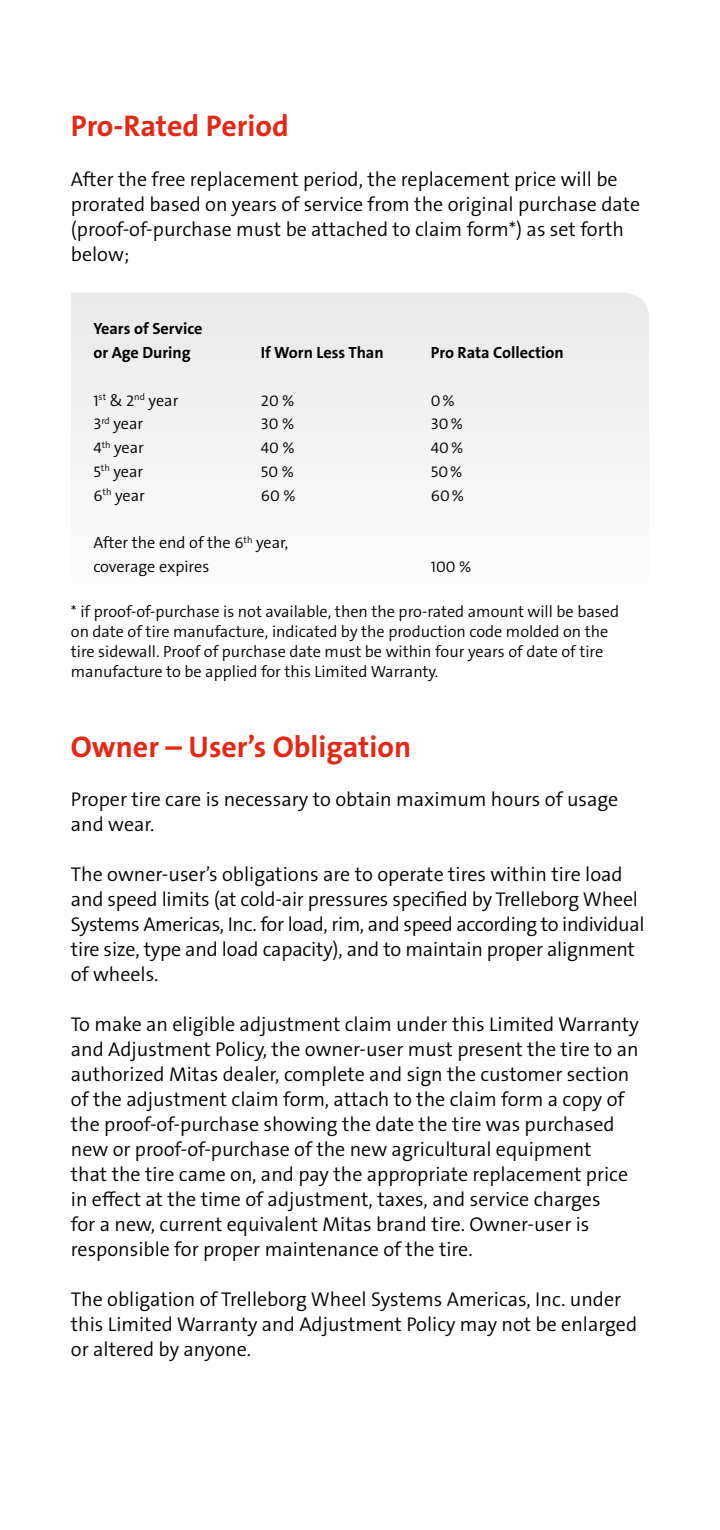
<style>
.page{position:relative;width:720px;height:1530px;background:#fff}
.page>*{position:absolute;margin:0;border:0;box-sizing:border-box;transform-origin:0 0}
.t1{font:30px "The Sans W7 Bld";color:#e52713}
.t2{font:20px/25px "The Sans W4 Se Lig";color:#000}
.t3{font:16.25px/20px "The Sans W4 Se Lig";color:#000}
.t4{font:16.25px/23.8px "The Sans W7 Bld";color:#000}
</style>
<div class="page">
<div style="left:71px;top:293px;width:578px;height:173px;background:#efefef"></div>
<h1 class="t1" style="left:71px;top:106px;width:219px">Pro-Rated Period</h1>
<p class="t2" style="left:71px;top:166px;width:571px">After the free replacement period, the replacement price will be prorated based on years of service from the original purchase date (proof-of-purchase must be attached to claim form*) as set forth below;</p>
<p class="t4" style="left:93px;top:317px;width:111px">Years of Service or Age During</p>
<p class="t4" style="left:261px;top:341px;width:124px">If Worn Less Than</p>
<p class="t4" style="left:431px;top:341px;width:134px">Pro Rata Collection</p>
<p class="t3" style="left:93px;top:390px;width:87px">1<sup>st</sup> &amp; 2<sup>nd</sup> year</p>
<p class="t3" style="left:261px;top:390px;width:35px">20 %</p>
<p class="t3" style="left:431px;top:390px;width:25px">0%</p>
<p class="t3" style="left:93px;top:414px;width:51px">3<sup>rd</sup> year</p>
<p class="t3" style="left:261px;top:414px;width:35px">30 %</p>
<p class="t3" style="left:431px;top:414px;width:33px">30%</p>
<p class="t3" style="left:93px;top:438px;width:52px">4<sup>th</sup> year</p>
<p class="t3" style="left:261px;top:438px;width:35px">40 %</p>
<p class="t3" style="left:431px;top:438px;width:34px">40%</p>
<p class="t3" style="left:93px;top:461px;width:51px">5<sup>th</sup> year</p>
<p class="t3" style="left:261px;top:461px;width:34px">50 %</p>
<p class="t3" style="left:431px;top:461px;width:33px">50%</p>
<p class="t3" style="left:93px;top:485px;width:53px">6<sup>th</sup> year</p>
<p class="t3" style="left:261px;top:485px;width:36px">60 %</p>
<p class="t3" style="left:431px;top:485px;width:35px">60%</p>
<p class="t3" style="left:93px;top:531px;width:196px;line-height:23.8px">After the end of the 6<sup>th</sup> year, coverage expires</p>
<p class="t3" style="left:431px;top:556px;width:42px">100 %</p>
<p class="t3" style="left:71px;top:601px;width:550px">* if proof-of-purchase is not available, then the pro-rated amount will be based on date of tire manufacture, indicated by the production code molded on the tire sidewall. Proof of purchase date must be within four years of date of tire manufacture to be applied for this Limited Warranty.</p>
<h1 class="t1" style="left:71px;top:727px;width:342px">Owner – User’s Obligation</h1>
<p class="t2" style="left:71px;top:786px;width:549px">Proper tire care is necessary to obtain maximum hours of usage and wear.</p>
<p class="t2" style="left:71px;top:861px;width:575px">The owner-user’s obligations are to operate tires within tire load and speed limits (at cold-air pressures specified by Trelleborg Wheel Systems Americas, Inc. for load, rim, and speed according to individual tire size, type and load capacity), and to maintain proper alignment of wheels.</p>
<p class="t2" style="left:71px;top:1011px;width:569px">To make an eligible adjustment claim under this Limited Warranty and Adjustment Policy, the owner-user must present the tire to an authorized Mitas dealer, complete and sign the customer section of the adjustment claim form, attach to the claim form a copy of the proof-of-purchase showing the date the tire was purchased new or proof-of-purchase of the new agricultural equipment<br>that the tire came on, and pay the appropriate replacement price in effect at the time of adjustment, taxes, and service charges<br>for a new, current equivalent Mitas brand tire. Owner-user is responsible for proper maintenance of the tire.</p>
<p class="t2" style="left:71px;top:1286px;width:568px">The obligation of Trelleborg Wheel Systems Americas, Inc. under this Limited Warranty and Adjustment Policy may not be enlarged or altered by anyone.</p>
</div>
